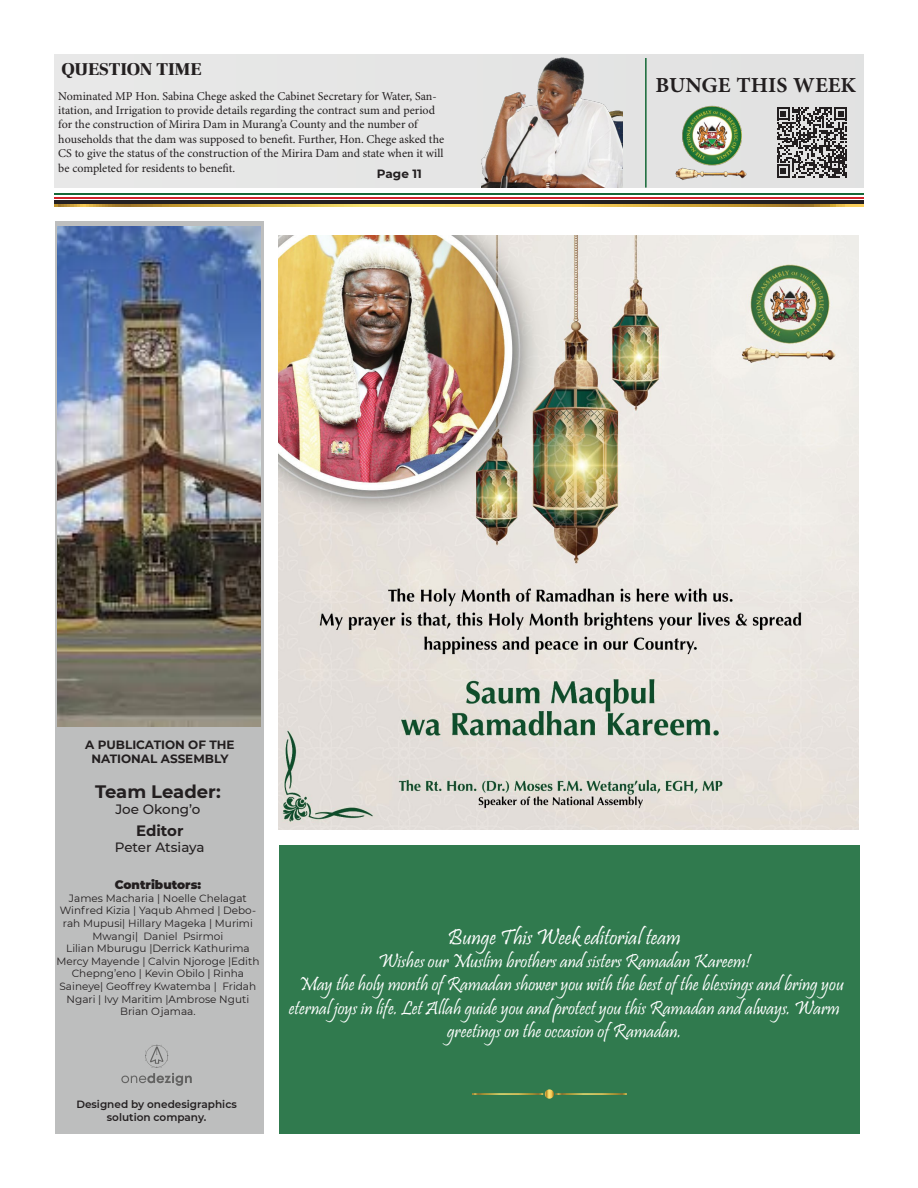
<style>
.page{position:relative;width:918px;height:1188px;background:#fff}
.page>*{position:absolute;margin:0;border:0;box-sizing:border-box;transform-origin:0 0}
.t1{font:700 30px "Adobe Arabic";color:#231f20}
.t2{font:22.5px "Pristina";color:#fff}
.t3{font:19.5px/23.4px "Pristina";color:#fff;text-align:center}
.t4{font:900 18px "Frank Ruhl Libre";color:#231f20}
.t5{font:700 18px "Montserrat";color:#231f20}
.t6{font:700 15px "Montserrat";color:#231f20}
.t7{font:500 13.5px "Montserrat";color:#231f20}
.t8{font:12px/14.4px "Minion Pro";color:#231f20}
.t9{font:700 12px "Montserrat";color:#231f20}
.t10{font:900 12px "Montserrat";color:#231f20}
.t11{font:10.5px/12.6px "Montserrat";color:#231f20;text-align:center}
.t12{font:600 10.5px/12.6px "Montserrat";color:#231f20;text-align:center}
</style>
<div class="page">
<div style="left:54px;top:54px;width:810px;height:134px;background:#e6e6e5"></div>
<div style="left:280px;top:846px;width:580px;height:288px;background:#307a4e"></div>
<svg style="left:54px;top:200px;width:810px;height:5px;background:#473c28"></svg>
<hr style="left:54px;top:197px;width:810px;height:2px;background:#d1232a">
<hr style="left:54px;top:193px;width:810px;height:2px;background:#146836">
<svg style="left:54px;top:205px;width:810px;height:1px"></svg>
<hr style="left:645px;top:58px;width:2px;height:130px;background:#146836">
<img style="left:675px;top:105px;width:72px;height:75px">
<div style="left:55px;top:222px;width:209px;height:912px;background:#bdbebe"></div>
<img style="left:482px;top:57px;width:141px;height:131px">
<img style="left:278px;top:235px;width:580px;height:594px">
<svg style="left:121px;top:1045px;width:71px;height:41px"></svg>
<svg style="left:777px;top:107px;width:70px;height:71px"></svg>
<hr style="left:472px;top:1093px;width:71px;height:2px;background:#fff">
<hr style="left:556px;top:1093px;width:71px;height:2px;background:#fff">
<svg style="left:545px;top:1089px;width:9px;height:10px"></svg>
<img style="left:58px;top:227px;width:203px;height:500px">
<p class="t4" style="left:62px;top:58px;width:142px">QUESTION TIME</p>
<p class="t8" style="left:58px;top:89px;width:387px">Nominated MP Hon. Sabina Chege asked the Cabinet Secretary for Water, San&shy;itation, and Irrigation to provide details regarding the contract sum and period for the construction of Mirira Dam in Murang’a County and the number of households that the dam was supposed to benefit. Further, Hon. Chege asked the CS to give the status of the construction of the Mirira Dam and state when it will be completed for residents to benefit.</p>
<p class="t9" style="left:377px;top:165px;width:46px">Page 11</p>
<p class="t1" style="left:656px;top:64px;width:202px">BUNGE THIS WEEK</p>
<p class="t9" style="left:85px;top:736px;width:151px">A PUBLICATION OF THE</p>
<p class="t9" style="left:91px;top:750px;width:139px">NATIONAL ASSEMBLY</p>
<p class="t5" style="left:95px;top:779px;width:127px">Team Leader:</p>
<p class="t7" style="left:115px;top:800px;width:87px">Joe Okong’o</p>
<p class="t6" style="left:136px;top:820px;width:49px">Editor</p>
<p class="t7" style="left:115px;top:838px;width:91px">Peter Atsiaya</p>
<p class="t10" style="left:115px;top:876px;width:88px">Contributors:</p>
<p class="t11" style="left:60px;top:891px;width:198px">James Macharia | Noelle Chelagat<br>Winfred Kizia | Yaqub Ahmed | Debo&shy;rah Mupusi| Hillary Mageka | Murimi<br>Mwangi| Daniel Psirmoi</p>
<p class="t11" style="left:56px;top:942px;width:205px">Lilian Mburugu |Derrick Kathurima<br>Mercy Mayende | Calvin Njoroge |Edith<br>Chepng’eno | Kevin Obilo | Rinha<br>Saineye| Geoffrey Kwatemba | Fridah<br>Ngari | Ivy Maritim |Ambrose Nguti<br>Brian Ojamaa.</p>
<p class="t12" style="left:76px;top:1098px;width:162px">Designed by onedesigraphics solution company.</p>
<p class="t2" style="left:448px;top:924px;width:234px">Bunge This Week editorial team</p>
<p class="t3" style="left:378px;top:951px;width:374px">Wishes our Muslim brothers and sisters Ramadan Kareem!</p>
<p class="t3" style="left:289px;top:975px;width:556px">May the holy month of Ramadan shower you with the best of the blessings and bring you eternal joys in life. Let Allah guide you and protect you this Ramadan and always. Warm greetings on the occasion of Ramadan.</p>
</div>
